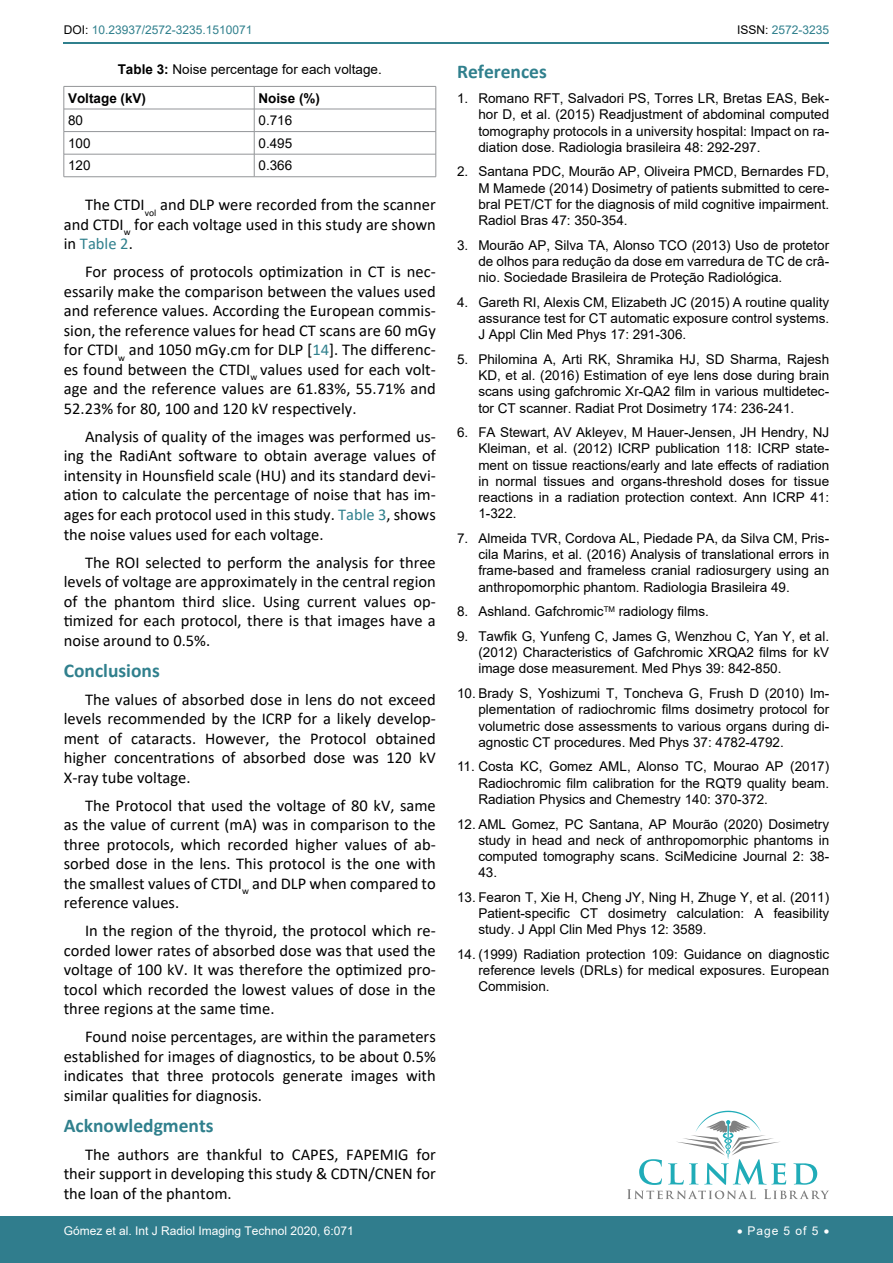
<style>
.page{position:relative;width:893px;height:1263px;background:#fff}
.page>*{position:absolute;margin:0;border:0;box-sizing:border-box;transform-origin:0 0}
.t1{font:700 19.5px "Calibri";color:#30808d}
.t2{font:16.5px/19.5px "Calibri";color:#000;text-align:justify}
.t3{font:13.5px/16.2px "Arial";color:#000;text-align:justify}
.t4{font:700 13.5px "Arial";color:#000}
.t5{font:12px "Arial";color:#fff}
.t6{font:12px "Arial";color:#30808d}
.s1{color:#000}
.s2{font-weight:700}
.s3{color:#30808d}
</style>
<div class="page">
<hr style="left:64px;top:42px;width:765px;height:1px;background:#30808d">
<div style="left:0;top:1217px;width:893px;height:46px;background:#307d8d"></div>
<hr style="left:64px;top:86px;width:190px;height:1px;background:#939598">
<hr style="left:254px;top:86px;width:182px;height:1px;background:#939598">
<hr style="left:64px;top:109px;width:190px;height:1px;background:#939598">
<hr style="left:254px;top:109px;width:182px;height:1px;background:#939598">
<hr style="left:64px;top:131px;width:190px;height:1px;background:#939598">
<hr style="left:254px;top:131px;width:182px;height:1px;background:#939598">
<hr style="left:64px;top:154px;width:190px;height:1px;background:#939598">
<svg style="left:64px;top:87px;width:1px;height:89px"></svg>
<hr style="left:254px;top:154px;width:182px;height:1px;background:#939598">
<svg style="left:254px;top:86px;width:1px;height:90px"></svg>
<svg style="left:436px;top:86px;width:1px;height:91px"></svg>
<hr style="left:64px;top:176px;width:190px;height:1px;background:#939598">
<hr style="left:254px;top:176px;width:182px;height:1px;background:#939598">
<svg style="left:627px;top:1111px;width:202px;height:88px"></svg>
<p class="t6" style="left:64px;top:22px;width:190px"><span class="s1">DOI:</span> 10.23937/2572-3235.1510071</p>
<p class="t6" style="left:737px;top:22px;width:94px"><span class="s1">ISSN:</span> 2572-3235</p>
<p class="t3" style="left:68px;top:54px;width:315px;line-height:29px;text-indent:50px"><span class="s2">Table 3:</span> Noise percentage for each voltage.<br><span class="s2">Voltage (kV)</span></p>
<p class="t4" style="left:258px;top:88px;width:63px">Noise (%)</p>
<p class="t3" style="left:68px;top:112px;width:17px">80</p>
<p class="t3" style="left:258px;top:112px;width:35px">0.716</p>
<p class="t3" style="left:68px;top:135px;width:24px">100</p>
<p class="t3" style="left:258px;top:135px;width:35px">0.495</p>
<p class="t3" style="left:68px;top:157px;width:24px">120</p>
<p class="t3" style="left:258px;top:157px;width:35px">0.366</p>
<p class="t2" style="left:64px;top:195px;width:374px;text-indent:21px">The CTDI<sub>vol</sub> and DLP were recorded from the scanner and CTDI<sub>w</sub> for each voltage used in this study are shown in <span class="s3">Table 2</span>.</p>
<p class="t2" style="left:64px;top:262px;width:374px;text-indent:21px">For process of protocols optimization in CT is nec&shy;essarily make the comparison between the values used and reference values. According the European commis&shy;sion, the reference values for head CT scans are 60 mGy for CTDI<sub>w</sub> and 1050 mGy.cm for DLP [<span class="s3">14</span>]. The differenc&shy;es found between the CTDI<sub>w</sub> values used for each volt&shy;age and the reference values are 61.83%, 55.71% and 52.23% for 80, 100 and 120 kV respectively.</p>
<p class="t2" style="left:64px;top:426px;width:374px;text-indent:21px">Analysis of quality of the images was performed us&shy;ing the RadiAnt software to obtain average values of intensity in Hounsfield scale (HU) and its standard devi&shy;ation to calculate the percentage of noise that has im&shy;ages for each protocol used in this study. <span class="s3">Table 3</span>, shows the noise values used for each voltage.</p>
<p class="t2" style="left:64px;top:552px;width:374px;text-indent:21px">The ROI selected to perform the analysis for three levels of voltage are approximately in the central region of the phantom third slice. Using current values op&shy;timized for each protocol, there is that images have a noise around to 0.5%.</p>
<h1 class="t1" style="left:64px;top:656px;width:98px">Conclusions</h1>
<p class="t2" style="left:64px;top:689px;width:374px;text-indent:21px">The values of absorbed dose in lens do not exceed levels recommended by the ICRP for a likely develop&shy;ment of cataracts. However, the Protocol obtained higher concentrations of absorbed dose was 120 kV X-ray tube voltage.</p>
<p class="t2" style="left:64px;top:795px;width:374px;text-indent:21px">The Protocol that used the voltage of 80 kV, same as the value of current (mA) was in comparison to the three protocols, which recorded higher values of ab&shy;sorbed dose in the lens. This protocol is the one with the smallest values of CTDI<sub>w</sub> and DLP when compared to reference values.</p>
<p class="t2" style="left:64px;top:921px;width:374px;text-indent:21px">In the region of the thyroid, the protocol which re&shy;corded lower rates of absorbed dose was that used the voltage of 100 kV. It was therefore the optimized pro&shy;tocol which recorded the lowest values of dose in the three regions at the same time.</p>
<p class="t2" style="left:64px;top:1027px;width:374px;text-indent:21px">Found noise percentages, are within the parameters established for images of diagnostics, to be about 0.5% indicates that three protocols generate images with similar qualities for diagnosis.</p>
<h1 class="t1" style="left:64px;top:1111px;width:151px">Acknowledgments</h1>
<p class="t2" style="left:64px;top:1144px;width:374px;text-indent:21px">The authors are thankful to CAPES, FAPEMIG for their support in developing this study &amp; CDTN/CNEN for the loan of the phantom.</p>
<h1 class="t1" style="left:457px;top:58px;width:91px">References</h1>
<p class="t3" style="left:478px;top:90px;width:352px;text-indent:-21px">1. Romano RFT, Salvadori PS, Torres LR, Bretas EAS, Bek&shy;hor D, et al. (2015) Readjustment of abdominal computed tomography protocols in a university hospital: Impact on ra&shy;diation dose. Radiologia brasileira 48: 292-297.</p>
<p class="t3" style="left:478px;top:163px;width:352px;text-indent:-21px">2. Santana PDC, Mourão AP, Oliveira PMCD, Bernardes FD, M Mamede (2014) Dosimetry of patients submitted to cere&shy;bral PET/CT for the diagnosis of mild cognitive impairment.<br>Radiol Bras 47: 350-354.</p>
<p class="t3" style="left:478px;top:237px;width:352px;text-indent:-21px">3. Mourão AP, Silva TA, Alonso TCO (2013) Uso de protetor de olhos para redução da dose em varredura de TC de crâ&shy;nio. Sociedade Brasileira de Proteção Radiológica.</p>
<p class="t3" style="left:478px;top:294px;width:352px;text-indent:-21px">4. Gareth RI, Alexis CM, Elizabeth JC (2015) A routine quality assurance test for CT automatic exposure control systems.<br>J Appl Clin Med Phys 17: 291-306.</p>
<p class="t3" style="left:478px;top:351px;width:352px;text-indent:-21px">5. Philomina A, Arti RK, Shramika HJ, SD Sharma, Rajesh KD, et al. (2016) Estimation of eye lens dose during brain scans using gafchromic Xr-QA2 film in various multidetec&shy;tor CT scanner. Radiat Prot Dosimetry 174: 236-241.</p>
<p class="t3" style="left:478px;top:424px;width:352px;text-indent:-21px">6. FA Stewart, AV Akleyev, M Hauer-Jensen, JH Hendry, NJ Kleiman, et al. (2012) ICRP publication 118: ICRP state&shy;ment on tissue reactions/early and late effects of radiation in normal tissues and organs-threshold doses for tissue reactions in a radiation protection context. Ann ICRP 41:<br>1-322.</p>
<p class="t3" style="left:478px;top:530px;width:352px;text-indent:-21px">7. Almeida TVR, Cordova AL, Piedade PA, da Silva CM, Pris&shy;cila Marins, et al. (2016) Analysis of translational errors in frame-based and frameless cranial radiosurgery using an anthropomorphic phantom. Radiologia Brasileira 49.</p>
<p class="t3" style="left:457px;top:603px;width:253px">8. Ashland. Gafchromic<sup>TM</sup> radiology films.</p>
<p class="t3" style="left:478px;top:628px;width:352px;text-indent:-21px">9. Tawfik G, Yunfeng C, James G, Wenzhou C, Yan Y, et al. (2012) Characteristics of Gafchromic XRQA2 films for kV image dose measurement. Med Phys 39: 842-850.</p>
<p class="t3" style="left:478px;top:685px;width:352px;text-indent:-21px">10. Brady S, Yoshizumi T, Toncheva G, Frush D (2010) Im&shy;plementation of radiochromic films dosimetry protocol for volumetric dose assessments to various organs during di&shy;agnostic CT procedures. Med Phys 37: 4782-4792.</p>
<p class="t3" style="left:478px;top:758px;width:352px;text-indent:-21px">11. Costa KC, Gomez AML, Alonso TC, Mourao AP (2017)<br>Radiochromic film calibration for the RQT9 quality beam.<br>Radiation Physics and Chemestry 140: 370-372.</p>
<p class="t3" style="left:478px;top:816px;width:352px;text-indent:-21px">12. AML Gomez, PC Santana, AP Mourão (2020) Dosimetry study in head and neck of anthropomorphic phantoms in computed tomography scans. SciMedicine Journal 2: 38- 43.</p>
<p class="t3" style="left:478px;top:889px;width:352px;text-indent:-21px">13. Fearon T, Xie H, Cheng JY, Ning H, Zhuge Y, et al. (2011)<br>Patient-specific CT dosimetry calculation: A feasibility study. J Appl Clin Med Phys 12: 3589.</p>
<p class="t3" style="left:478px;top:946px;width:352px;text-indent:-21px">14. (1999) Radiation protection 109: Guidance on diagnostic reference levels (DRLs) for medical exposures. European Commision.</p>
<p class="t5" style="left:64px;top:1223px;width:292px">Gómez et al. Int J Radiol Imaging Technol 2020, 6:071</p>
<p class="t5" style="left:737px;top:1223px;width:94px">• Page 5 of 5 •</p>
</div>
